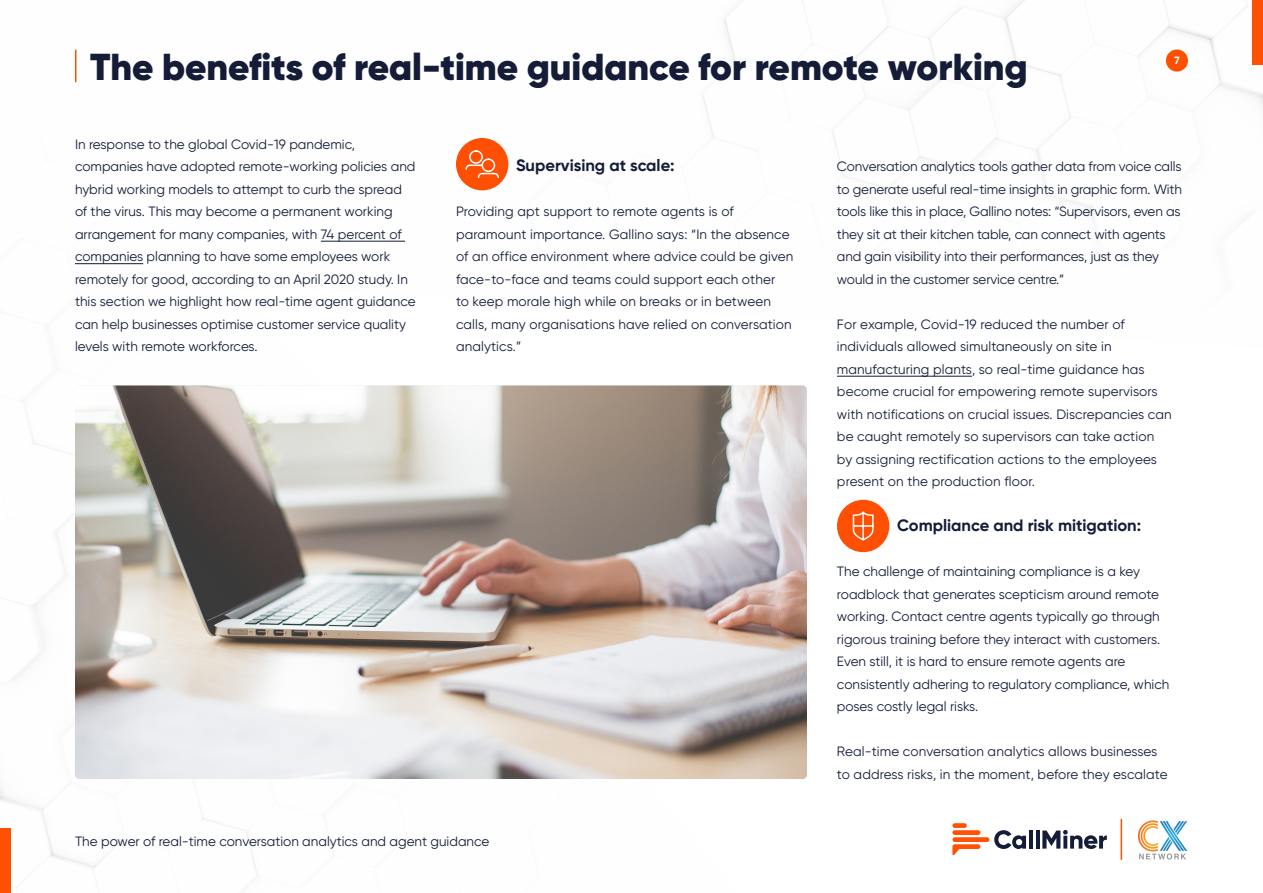
<style>
.page{position:relative;width:1263px;height:893px;background:#fff}
.page>*{position:absolute;margin:0;border:0;box-sizing:border-box;transform-origin:0 0}
.t1{font:900 37.5px "Gilroy";color:#141c38}
.t2{font:700 16.5px "Gilroy";color:#141c38}
.t3{font:13.5px/22.5px "Gilroy";color:#141c38}
.t4{font:700 10.5px "Gilroy";color:#fff}
</style>
<div class="page">
<div style="left:1252px;top:0;width:11px;height:64px;background:#ff4f03"></div>
<div style="left:0;top:828px;width:10px;height:65px;background:#ff4f03"></div>
<div style="left:1166px;top:50px;width:22px;height:22px;background:#ff4f03;border-radius:50%"></div>
<svg style="left:994px;top:830px;width:32px;height:19px"></svg>
<hr style="left:1029px;top:830px;width:4px;height:19px;background:#141c38">
<svg style="left:1036px;top:830px;width:3px;height:19px"></svg>
<svg style="left:1042px;top:830px;width:65px;height:19px"></svg>
<svg style="left:952px;top:844px;width:28px;height:12px"></svg>
<div style="left:952px;top:837px;width:37px;height:5px;background:#ff5003;border-radius:2px"></div>
<div style="left:952px;top:830px;width:28px;height:5px;background:#ff5003;border-radius:2px"></div>
<div style="left:952px;top:823px;width:15px;height:5px;background:#ff5003;border-radius:2px"></div>
<hr style="left:1120px;top:819px;width:2px;height:40px;background:#ff4f03">
<svg style="left:1139px;top:821px;width:48px;height:38px"></svg>
<img style="left:1138px;top:820px;width:20px;height:32px">
<hr style="left:837px;top:376px;width:135px;height:1px;background:#141c38">
<hr style="left:75px;top:50px;width:1px;height:32px;background:#ff4f03">
<img style="left:75px;top:385px;width:732px;height:394px">
<div style="left:837px;top:500px;width:52px;height:52px;background:#ff4f03;border-radius:50%"></div>
<svg style="left:852px;top:511px;width:22px;height:30px"></svg>
<div style="left:456px;top:138px;width:52px;height:52px;background:#ff4f03;border-radius:50%"></div>
<svg style="left:465px;top:150px;width:34px;height:29px"></svg>
<svg style="left:320px;top:240px;width:85px;height:2px"></svg>
<svg style="left:75px;top:263px;width:69px;height:2px"></svg>
<p class="t1" style="left:90px;top:43px;width:939px">The benefits of real-time guidance for remote working</p>
<p class="t4" style="left:1174px;top:54px;width:7px">7</p>
<p class="t3" style="left:75px;top:133px;width:342px">In response to the global Covid-19 pandemic, companies have adopted remote-working policies and hybrid working models to attempt to curb the spread of the virus. This may become a permanent working arrangement for many companies, with 74 percent of companies planning to have some employees work remotely for good, according to an April 2020 study. In this section we highlight how real-time agent guidance can help businesses optimise customer service quality levels with remote workforces.</p>
<p class="t2" style="left:516px;top:155px;width:160px">Supervising at scale:</p>
<p class="t3" style="left:456px;top:200px;width:339px">Providing apt support to remote agents is of paramount importance. Gallino says: “In the absence of an office environment where advice could be given face-to-face and teams could support each other<br>to keep morale high while on breaks or in between calls, many organisations have relied on conversation analytics.”</p>
<p class="t3" style="left:75px;top:830px;width:416px">The power of real-time conversation analytics and agent guidance</p>
<p class="t3" style="left:837px;top:155px;width:347px">Conversation analytics tools gather data from voice calls to generate useful real-time insights in graphic form. With tools like this in place, Gallino notes: “Supervisors, even as they sit at their kitchen table, can connect with agents and gain visibility into their performances, just as they would in the customer service centre.”</p>
<p class="t3" style="left:837px;top:313px;width:336px">For example, Covid-19 reduced the number of individuals allowed simultaneously on site in manufacturing plants, so real-time guidance has become crucial for empowering remote supervisors with notifications on crucial issues. Discrepancies can be caught remotely so supervisors can take action by assigning rectification actions to the employees present on the production floor.</p>
<p class="t2" style="left:897px;top:515px;width:246px">Compliance and risk mitigation:</p>
<p class="t3" style="left:837px;top:560px;width:334px">The challenge of maintaining compliance is a key roadblock that generates scepticism around remote working. Contact centre agents typically go through rigorous training before they interact with customers.<br>Even still, it is hard to ensure remote agents are consistently adhering to regulatory compliance, which poses costly legal risks.</p>
<p class="t3" style="left:837px;top:740px;width:332px">Real-time conversation analytics allows businesses to address risks, in the moment, before they escalate</p>
</div>
